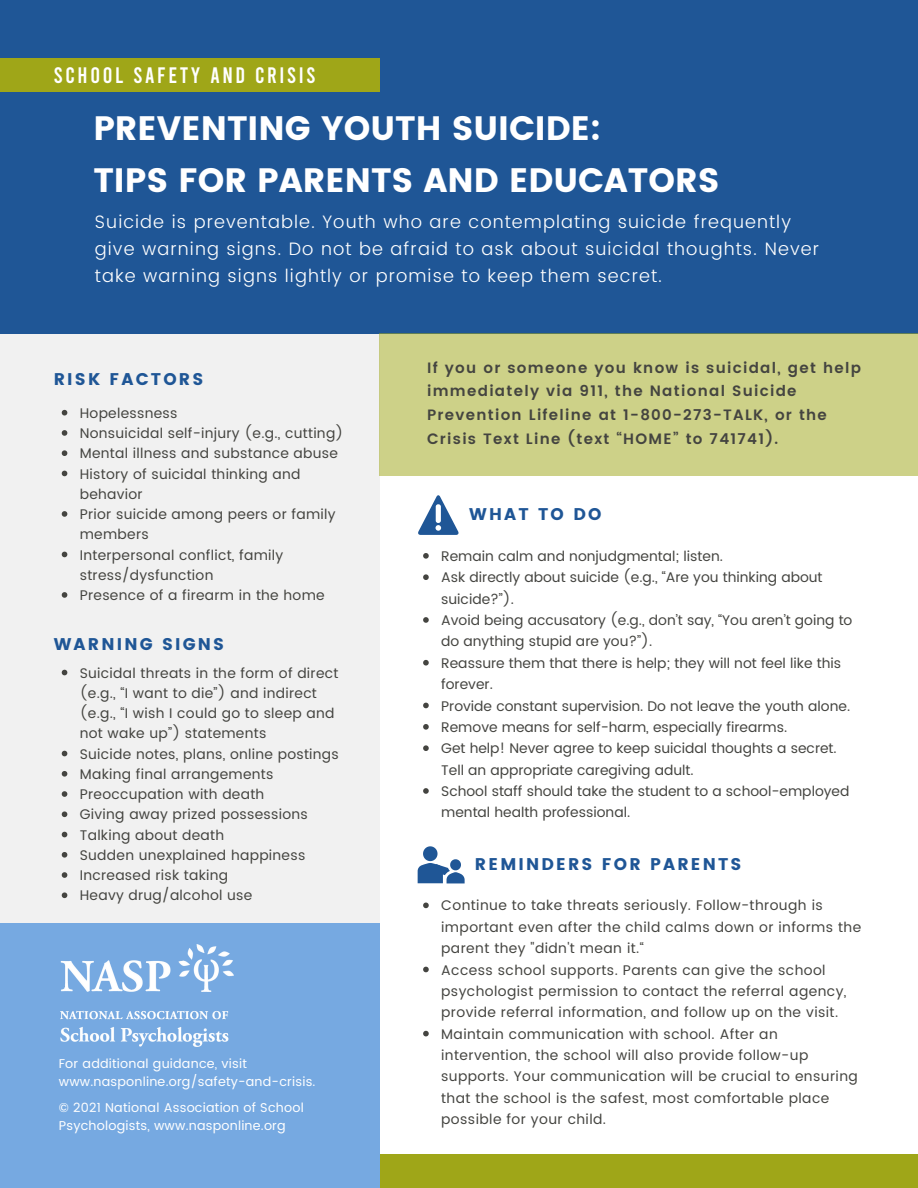
<style>
.page{position:relative;width:918px;height:1188px;background:#fff}
.page>*{position:absolute;margin:0;border:0;box-sizing:border-box;transform-origin:0 0}
.t1{font:33.75px "Poppins";color:#fff}
.t2{font:22.35px "Bebas";letter-spacing:.12em;color:#fff}
.t3{font:300 18px/27px "Poppins";letter-spacing:.06em;color:#fff}
.t4{font:16.95px "Poppins";letter-spacing:.13em;color:#1f5696}
.t5{font:600 15px/23.7px "Poppins";letter-spacing:.085em;color:#444440}
.t6{font:13.95px/21.3px "Poppins";letter-spacing:.02em;color:#444440}
.t7{font:13.95px/21.3px "Poppins";color:#444440}
.t8{font:12.75px/17.9px "Poppins";letter-spacing:.015em;color:#fff}
</style>
<div class="page">
<div style="left:0;top:333px;width:379px;height:590px;background:#f1f1f1"></div>
<div style="left:0;top:0;width:918px;height:334px;background:#1f5696"></div>
<div style="left:0;top:1154px;width:918px;height:34px;background:#9fa618"></div>
<div style="left:0;top:923px;width:379px;height:265px;background:#76a9e1"></div>
<div style="left:379px;top:333px;width:539px;height:143px;background:#cdd188"></div>
<div style="left:0;top:58px;width:379px;height:34px;background:#9fa618"></div>
<svg style="left:423px;top:553px;width:6px;height:6px"></svg>
<svg style="left:423px;top:574px;width:6px;height:6px"></svg>
<svg style="left:423px;top:617px;width:6px;height:6px"></svg>
<svg style="left:423px;top:660px;width:6px;height:6px"></svg>
<svg style="left:423px;top:703px;width:6px;height:5px"></svg>
<svg style="left:423px;top:724px;width:6px;height:6px"></svg>
<svg style="left:423px;top:745px;width:6px;height:6px"></svg>
<svg style="left:423px;top:788px;width:6px;height:6px"></svg>
<svg style="left:418px;top:495px;width:41px;height:40px"></svg>
<svg style="left:423px;top:903px;width:6px;height:5px"></svg>
<svg style="left:423px;top:967px;width:6px;height:5px"></svg>
<svg style="left:423px;top:1031px;width:6px;height:5px"></svg>
<svg style="left:418px;top:846px;width:47px;height:37px"></svg>
<img style="left:60px;top:944px;width:174px;height:103px">
<svg style="left:62px;top:410px;width:5px;height:6px"></svg>
<svg style="left:62px;top:430px;width:5px;height:6px"></svg>
<svg style="left:62px;top:450px;width:5px;height:6px"></svg>
<svg style="left:62px;top:471px;width:5px;height:5px"></svg>
<svg style="left:62px;top:511px;width:5px;height:6px"></svg>
<svg style="left:62px;top:552px;width:5px;height:5px"></svg>
<svg style="left:62px;top:592px;width:5px;height:6px"></svg>
<svg style="left:62px;top:670px;width:5px;height:5px"></svg>
<svg style="left:62px;top:751px;width:5px;height:5px"></svg>
<svg style="left:62px;top:771px;width:5px;height:6px"></svg>
<svg style="left:62px;top:791px;width:5px;height:6px"></svg>
<svg style="left:62px;top:811px;width:5px;height:6px"></svg>
<svg style="left:62px;top:832px;width:5px;height:5px"></svg>
<svg style="left:62px;top:852px;width:5px;height:6px"></svg>
<svg style="left:62px;top:872px;width:5px;height:6px"></svg>
<svg style="left:62px;top:892px;width:5px;height:6px"></svg>
<p class="t2" style="left:54px;top:61px;width:263px">SCHOOL SAFETY AND CRISIS</p>
<p class="t1" style="left:93px;top:108px;width:509px">PREVENTING YOUTH SUICIDE:</p>
<p class="t1" style="left:93px;top:161px;width:628px">TIPS FOR PARENTS AND EDUCATORS</p>
<p class="t3" style="left:95px;top:209px;width:726px">Suicide is preventable. Youth who are contemplating suicide frequently give warning signs. Do not be afraid to ask about suicidal thoughts. Never take warning signs lightly or promise to keep them secret.</p>
<p class="t4" style="left:54px;top:370px;width:151px">RISK FACTORS</p>
<p class="t6" style="left:80px;top:402px;width:99px">Hopelessness</p>
<p class="t6" style="left:80px;top:423px;width:265px">Nonsuicidal self-injury (e.g., cutting)</p>
<p class="t6" style="left:80px;top:443px;width:260px">Mental illness and substance abuse</p>
<p class="t6" style="left:80px;top:464px;width:222px;line-height:20.2px">History of suicidal thinking and behavior</p>
<p class="t6" style="left:80px;top:504px;width:257px;line-height:20.2px">Prior suicide among peers or family members</p>
<p class="t6" style="left:80px;top:545px;width:205px;line-height:20.2px">Interpersonal conflict, family stress/dysfunction</p>
<p class="t6" style="left:80px;top:585px;width:246px">Presence of a firearm in the home</p>
<p class="t4" style="left:54px;top:634px;width:172px">WARNING SIGNS</p>
<p class="t6" style="left:80px;top:663px;width:260px;line-height:20.2px">Suicidal threats in the form of direct (e.g., “I want to die”) and indirect (e.g., “I wish I could go to sleep and not wake up”) statements</p>
<p class="t6" style="left:80px;top:743px;width:261px">Suicide notes, plans, online postings</p>
<p class="t6" style="left:80px;top:763px;width:195px">Making final arrangements</p>
<p class="t6" style="left:80px;top:784px;width:186px">Preoccupation with death</p>
<p class="t6" style="left:80px;top:804px;width:229px">Giving away prized possessions</p>
<p class="t6" style="left:80px;top:824px;width:146px">Talking about death</p>
<p class="t6" style="left:80px;top:844px;width:227px">Sudden unexplained happiness</p>
<p class="t6" style="left:80px;top:865px;width:150px">Increased risk taking</p>
<p class="t6" style="left:80px;top:885px;width:174px">Heavy drug/alcohol use</p>
<p class="t8" style="left:59px;top:1054px;width:258px">For additional guidance, visit www.nasponline.org/safety-and-crisis.</p>
<p class="t8" style="left:59px;top:1099px;width:246px">© 2021 National Association of School<br>Psychologists, www.nasponline.org</p>
<p class="t5" style="left:427px;top:356px;width:435px">If you or someone you know is suicidal, get help immediately via 911, the National Suicide Prevention Lifeline at 1-800-273-TALK, or the Crisis Text Line (text “HOME” to 741741).</p>
<p class="t4" style="left:469px;top:504px;width:134px">WHAT TO DO</p>
<p class="t7" style="left:441px;top:545px;width:283px">Remain calm and nonjudgmental; listen.</p>
<p class="t7" style="left:441px;top:567px;width:383px">Ask directly about suicide (e.g., “Are you thinking about suicide?”).</p>
<p class="t7" style="left:441px;top:610px;width:413px">Avoid being accusatory (e.g., don’t say, “You aren’t going to do anything stupid are you?”).</p>
<p class="t7" style="left:441px;top:652px;width:401px">Reassure them that there is help; they will not feel like this forever.</p>
<p class="t7" style="left:441px;top:695px;width:410px">Provide constant supervision. Do not leave the youth alone.</p>
<p class="t7" style="left:441px;top:716px;width:348px">Remove means for self-harm, especially firearms.</p>
<p class="t7" style="left:441px;top:738px;width:397px">Get help! Never agree to keep suicidal thoughts a secret.<br>Tell an appropriate caregiving adult.</p>
<p class="t7" style="left:441px;top:781px;width:410px">School staff should take the student to a school-employed mental health professional.</p>
<p class="t4" style="left:475px;top:854px;width:268px">REMINDERS FOR PARENTS</p>
<p class="t6" style="left:441px;top:895px;width:422px">Continue to take threats seriously. Follow-through is important even after the child calms down or informs the parent they "didn't mean it.“</p>
<p class="t6" style="left:441px;top:959px;width:407px">Access school supports. Parents can give the school psychologist permission to contact the referral agency, provide referral information, and follow up on the visit.</p>
<p class="t6" style="left:441px;top:1023px;width:418px">Maintain communication with school. After an intervention, the school will also provide follow-up supports. Your communication will be crucial to ensuring that the school is the safest, most comfortable place possible for your child.</p>
</div>
